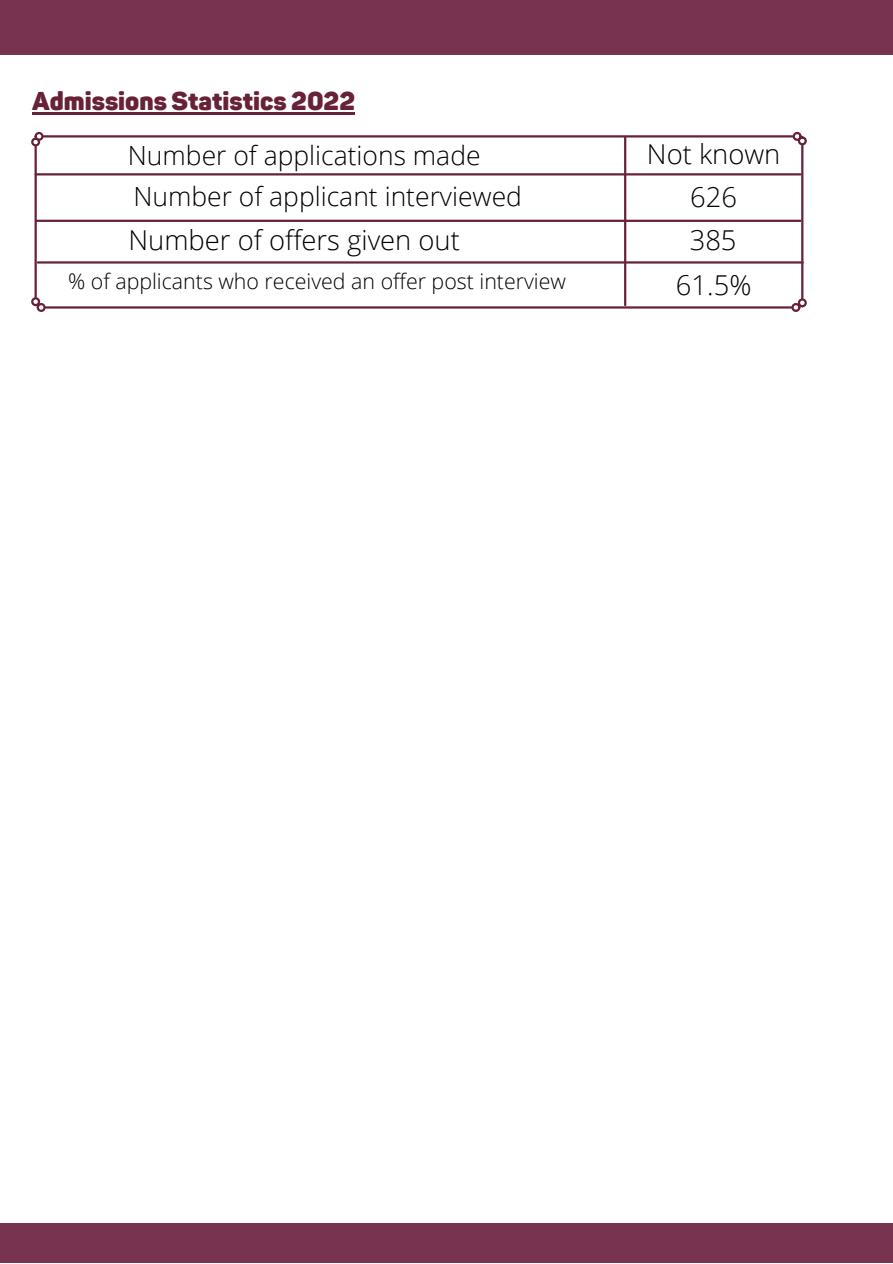
<style>
.page{position:relative;width:893px;height:1264px;background:#fff}
.page>*{position:absolute;margin:0;border:0;box-sizing:border-box;transform-origin:0 0}
.t1{font:300 27.3px "Open Sans";color:#000}
.t2{font:300 26.4px "Open Sans";color:#000}
.t3{font:900 25.5px "Panton";color:#682237}
.t4{font:300 21.3px "Open Sans";color:#000}
</style>
<div class="page">
<div style="left:0;top:0;width:892px;height:54px;background:#77334f"></div>
<div style="left:0;top:1223px;width:892px;height:39px;background:#77334f"></div>
<hr style="left:32px;top:113px;width:323px;height:2px;background:#682237">
<hr style="left:44px;top:135px;width:748px;height:2px;background:#682237">
<div style="left:35px;top:132px;width:9px;height:9px;border:2px solid #682237;border-radius:50%"></div>
<div style="left:792px;top:132px;width:9px;height:9px;border:2px solid #682237;border-radius:50%"></div>
<hr style="left:46px;top:306px;width:745px;height:2px;background:#682237">
<div style="left:37px;top:303px;width:9px;height:9px;border:2px solid #682237;border-radius:50%"></div>
<div style="left:791px;top:303px;width:9px;height:9px;border:2px solid #682237;border-radius:50%"></div>
<hr style="left:35px;top:146px;width:2px;height:151px;background:#682237">
<div style="left:31px;top:137px;width:9px;height:9px;border:2px solid #682237;border-radius:50%"></div>
<div style="left:31px;top:297px;width:9px;height:9px;border:2px solid #682237;border-radius:50%"></div>
<hr style="left:801px;top:145px;width:2px;height:153px;background:#682237">
<div style="left:797px;top:136px;width:9px;height:9px;border:2px solid #682237;border-radius:50%"></div>
<div style="left:797px;top:298px;width:9px;height:9px;border:2px solid #682237;border-radius:50%"></div>
<hr style="left:36px;top:173px;width:764px;height:2px;background:#682237">
<hr style="left:37px;top:220px;width:763px;height:2px;background:#682237">
<hr style="left:38px;top:261px;width:764px;height:2px;background:#682237">
<hr style="left:624px;top:137px;width:2px;height:168px;background:#682237">
<p class="t3" style="left:32px;top:86px;width:324px">Admissions Statistics 2022</p>
<p class="t2" style="left:128px;top:136px;width:354px">Number of applications made</p>
<p class="t2" style="left:133px;top:177px;width:390px">Number of applicant interviewed</p>
<p class="t1" style="left:128px;top:221px;width:333px">Number of offers given out</p>
<p class="t4" style="left:68px;top:266px;width:499px">% of applicants who received an offer post interview</p>
<p class="t1" style="left:647px;top:134px;width:135px">Not known</p>
<p class="t1" style="left:690px;top:178px;width:48px">626</p>
<p class="t1" style="left:689px;top:221px;width:48px">385</p>
<p class="t1" style="left:676px;top:266px;width:77px">61.5%</p>
</div>
